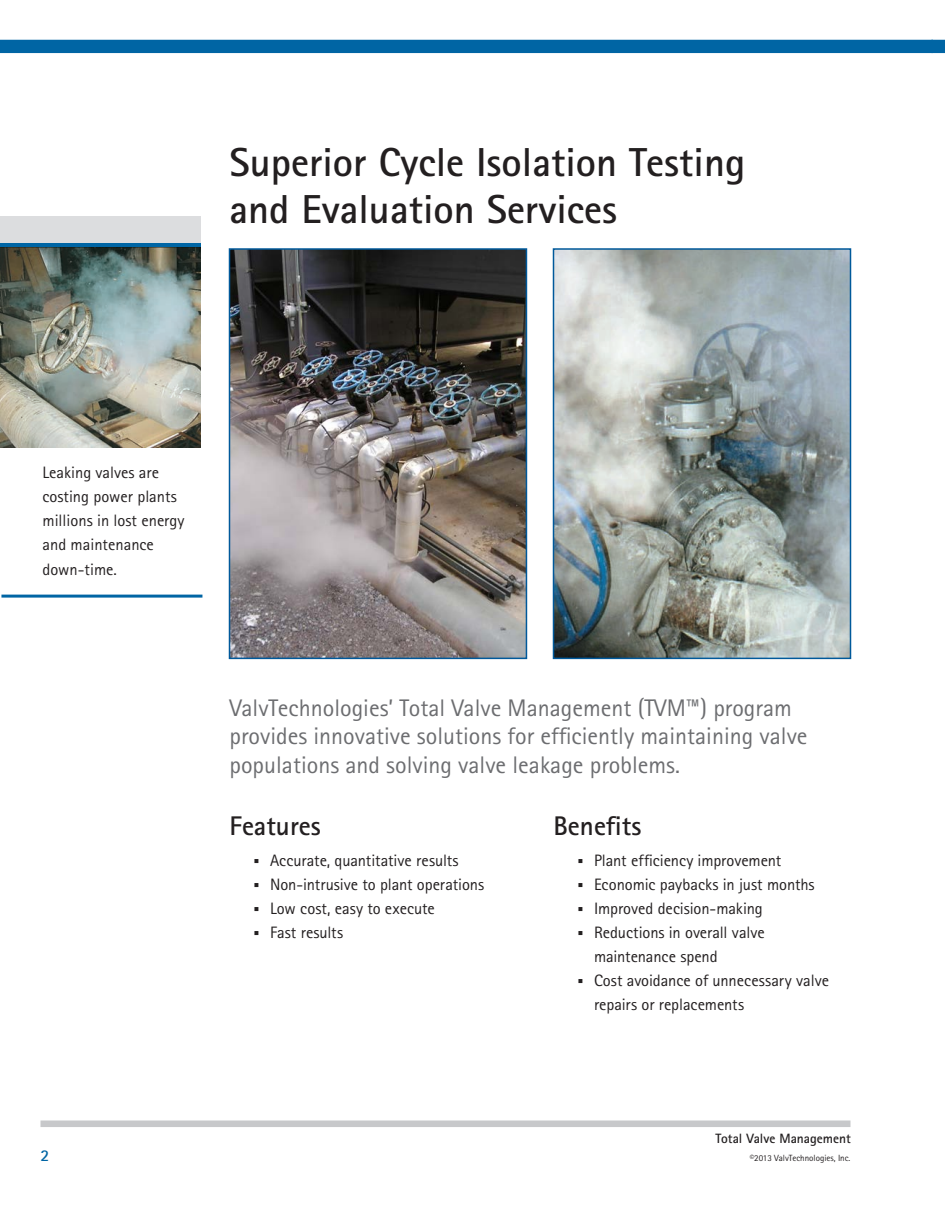
<style>
.page{position:relative;width:945px;height:1215px;background:#fff}
.page>*{position:absolute;margin:0;border:0;box-sizing:border-box;transform-origin:0 0}
.t1{font:700 40.5px/46.5px "Rotis Sans Serif Std";color:#231f20}
.features_list{font:700 27px "Rotis Sans Serif Std";color:#231f20}
.bullet_items{font:24px/28.5px "Rotis Sans Serif Std";color:#6c6d70}
.t2{font:16.5px/24px "Rotis Sans Serif Std";color:#231f20}
.t3{font:700 16.5px "Rotis Sans Serif Std";color:#0065a4}
.t4{font:700 13.5px "Rotis Sans Serif Std";color:#231f20}
.t5{font:9px "Rotis Sans Serif Std";color:#231f20}
</style>
<div class="page">
<svg style="left:933px;top:40px;width:12px;height:13px"></svg>
<div style="left:0;top:40px;width:933px;height:13px;background:#0065a4"></div>
<div style="left:40px;top:1120px;width:810px;height:7px;background:#c7c8ca;border:2px solid #c7c8ca"></div>
<img style="left:232px;top:251px;width:292px;height:405px">
<div style="left:229px;top:248px;width:298px;height:411px;border:2px solid #00599b"></div>
<img style="left:556px;top:251px;width:292px;height:405px">
<div style="left:553px;top:248px;width:298px;height:411px;border:2px solid #00599b"></div>
<div style="left:0;top:216px;width:201px;height:27px;background:#dcdddf"></div>
<svg style="left:0;top:243px;width:201px;height:5px"></svg>
<hr style="left:1px;top:595px;width:201px;height:3px;background:#0065a4">
<img style="left:0;top:248px;width:201px;height:199px">
<p class="t1" style="left:230px;top:139px;width:517px">Superior Cycle Isolation Testing and Evaluation Services</p>
<p class="t2" style="left:42px;top:461px;width:144px">Leaking valves are costing power plants millions in lost energy and maintenance down-time.</p>
<p class="t3" style="left:40px;top:1145px;width:10px">2</p>
<p class="bullet_items" style="left:230px;top:693px;width:580px">ValvTechnologies’ Total Valve Management (TVM™) program provides innovative solutions for efficiently maintaining valve populations and solving valve leakage problems.</p>
<p class="features_list" style="left:230px;top:809px;width:93px">Features</p>
<p class="t2" style="left:270px;top:848px;width:190px">Accurate, quantitative results</p>
<p class="t2" style="left:270px;top:872px;width:216px">Non-intrusive to plant operations</p>
<p class="t2" style="left:270px;top:896px;width:166px">Low cost, easy to execute</p>
<p class="t2" style="left:270px;top:920px;width:75px">Fast results</p>
<p class="features_list" style="left:554px;top:809px;width:89px">Benefits</p>
<p class="t2" style="left:594px;top:848px;width:189px">Plant efficiency improvement</p>
<p class="t2" style="left:594px;top:872px;width:222px">Economic paybacks in just months</p>
<p class="t2" style="left:594px;top:896px;width:170px">Improved decision-making</p>
<p class="t2" style="left:594px;top:920px;width:172px">Reductions in overall valve maintenance spend</p>
<p class="t2" style="left:594px;top:968px;width:237px">Cost avoidance of unnecessary valve repairs or replacements</p>
<p class="t4" style="left:715px;top:1130px;width:137px">Total Valve Management</p>
<p class="t5" style="left:750px;top:1152px;width:102px">©2013 ValvTechnologies, Inc.</p>
</div>
